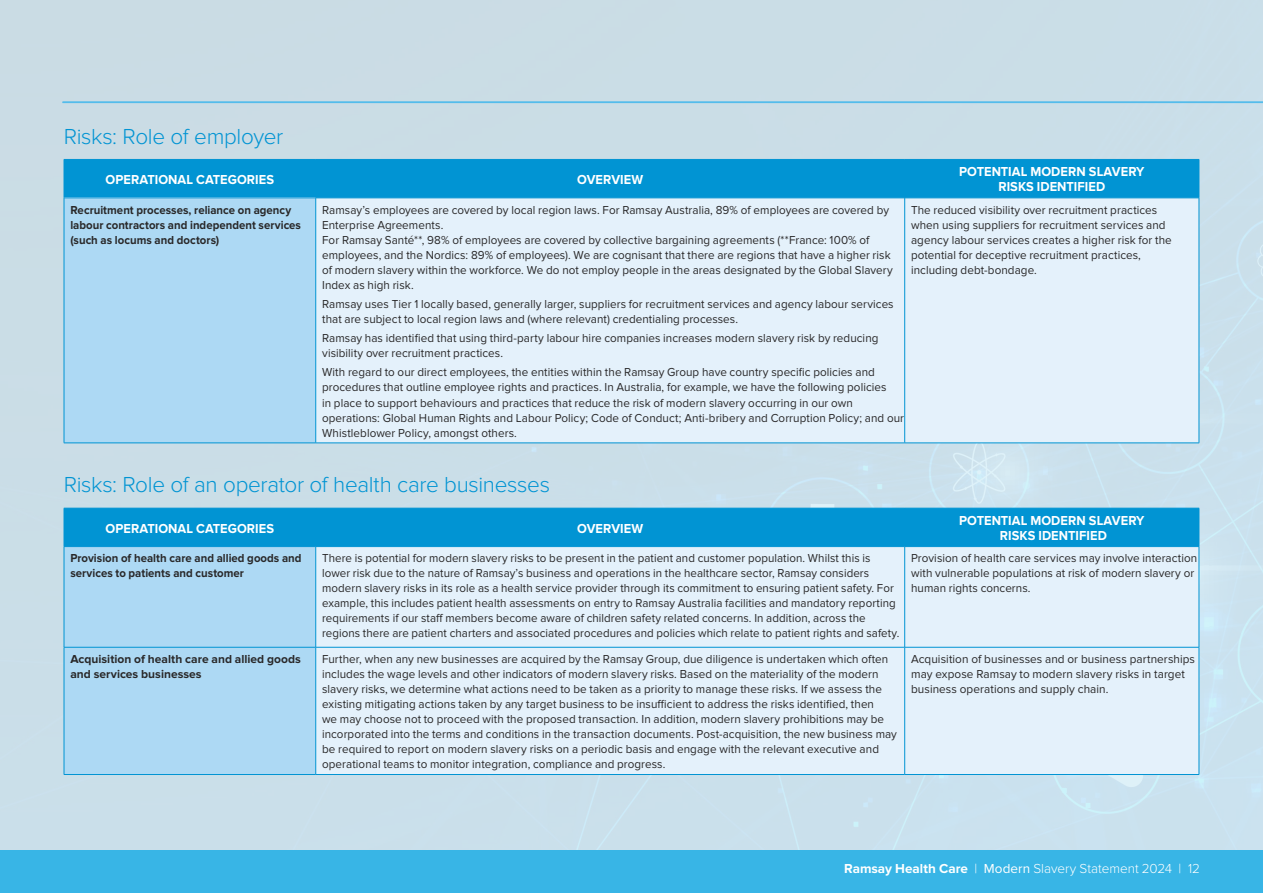
<style>
.page{position:relative;width:1263px;height:893px;background:#fff}
.page>*{position:absolute;margin:0;border:0;box-sizing:border-box;transform-origin:0 0}
.t1{font:300 22.5px "Proxima Nova";letter-spacing:-.015em;color:#0194d3}
.t2{font:700 13.5px/15px "Proxima Nova";letter-spacing:.005em;color:#fff;text-align:center;scale:.95 1}
.t3{font:300 13.5px "Proxima Nova";color:#fff}
.t4{font:12px/15px "Proxima Nova";letter-spacing:.005em;color:#292829}
.t5{font:12px/15px "Proxima Nova";letter-spacing:.005em;color:#292829;scale:.96 1}
.t6{font:700 12px/15px "Proxima Nova";color:#292829;scale:.95 1}
.t7{font:700 12px/15px "Proxima Nova";color:#292829}
.s1{font-weight:700}
.s2{font-weight:400}
</style>
<div class="page">
<div style="left:0;top:0;width:1263px;height:850px;background:#cadee7"></div>
<div style="left:0;top:850px;width:1263px;height:43px;background:#38b5e6"></div>
<div style="left:65px;top:160px;width:1134px;height:38px;background:#0194d3"></div>
<div style="left:64px;top:198px;width:252px;height:245px;background:#add9f4"></div>
<div style="left:316px;top:199px;width:883px;height:244px;background:#e4f1fb"></div>
<hr style="left:64px;top:159px;width:252px;height:1px;background:#0194d3">
<hr style="left:64px;top:160px;width:1px;height:38px;background:#0194d3">
<hr style="left:316px;top:159px;width:589px;height:1px;background:#0194d3">
<hr style="left:315px;top:160px;width:1px;height:38px;background:#0194d3">
<hr style="left:905px;top:159px;width:294px;height:1px;background:#0194d3">
<hr style="left:904px;top:160px;width:1px;height:38px;background:#0194d3">
<hr style="left:1199px;top:160px;width:1px;height:38px;background:#0194d3">
<hr style="left:64px;top:198px;width:252px;height:1px;background:#0194d3">
<hr style="left:64px;top:198px;width:1px;height:245px;background:#0194d3">
<hr style="left:316px;top:198px;width:589px;height:1px;background:#0194d3">
<hr style="left:315px;top:198px;width:1px;height:245px;background:#0194d3">
<hr style="left:905px;top:198px;width:294px;height:1px;background:#0194d3">
<hr style="left:904px;top:198px;width:1px;height:245px;background:#0194d3">
<hr style="left:1199px;top:198px;width:1px;height:245px;background:#0194d3">
<hr style="left:64px;top:443px;width:252px;height:1px;background:#0194d3">
<hr style="left:316px;top:443px;width:589px;height:1px;background:#0194d3">
<hr style="left:905px;top:443px;width:294px;height:1px;background:#0194d3">
<div style="left:65px;top:509px;width:1134px;height:37px;background:#0194d3"></div>
<div style="left:65px;top:547px;width:250px;height:227px;background:#add9f4"></div>
<svg style="left:316px;top:547px;width:883px;height:227px;background:#ddeef9"></svg>
<hr style="left:64px;top:508px;width:252px;height:1px;background:#0194d3">
<hr style="left:64px;top:508px;width:1px;height:38px;background:#0194d3">
<hr style="left:316px;top:508px;width:589px;height:1px;background:#0194d3">
<hr style="left:315px;top:508px;width:1px;height:38px;background:#0194d3">
<hr style="left:905px;top:508px;width:294px;height:1px;background:#0194d3">
<hr style="left:904px;top:508px;width:1px;height:38px;background:#0194d3">
<hr style="left:1199px;top:508px;width:1px;height:38px;background:#0194d3">
<hr style="left:64px;top:546px;width:252px;height:1px;background:#0194d3">
<hr style="left:64px;top:547px;width:1px;height:100px;background:#0194d3">
<hr style="left:316px;top:546px;width:589px;height:1px;background:#0194d3">
<hr style="left:315px;top:547px;width:1px;height:100px;background:#0194d3">
<hr style="left:905px;top:546px;width:294px;height:1px;background:#0194d3">
<hr style="left:904px;top:547px;width:1px;height:100px;background:#0194d3">
<hr style="left:1199px;top:547px;width:1px;height:100px;background:#0194d3">
<hr style="left:64px;top:647px;width:252px;height:1px;background:#0194d3">
<hr style="left:64px;top:647px;width:1px;height:127px;background:#0194d3">
<hr style="left:316px;top:647px;width:589px;height:1px;background:#0194d3">
<hr style="left:315px;top:647px;width:1px;height:127px;background:#0194d3">
<hr style="left:905px;top:647px;width:294px;height:1px;background:#0194d3">
<hr style="left:904px;top:647px;width:1px;height:127px;background:#0194d3">
<hr style="left:1199px;top:647px;width:1px;height:127px;background:#0194d3">
<hr style="left:64px;top:774px;width:252px;height:1px;background:#0194d3">
<hr style="left:316px;top:774px;width:589px;height:1px;background:#0194d3">
<hr style="left:905px;top:774px;width:294px;height:1px;background:#0194d3">
<hr style="left:63px;top:102px;width:1200px;height:1px;background:#54bceb">
<h1 class="t1" style="left:64px;top:123px;width:221px">Risks: Role of employer</h1>
<p class="t2" style="left:106px;top:172px;width:179px">OPERATIONAL CATEGORIES</p>
<p class="t2" style="left:577px;top:172px;width:71px">OVERVIEW</p>
<p class="t2" style="left:959px;top:165px;width:197px">POTENTIAL MODERN SLAVERY<br>RISKS IDENTIFIED</p>
<p class="t6" style="left:70px;top:202px;width:244px">Recruitment processes, reliance on agency labour contractors and independent services (such as locums and doctors)</p>
<p class="t4" style="left:322px;top:202px;width:572px">Ramsay’s employees are covered by local region laws. For Ramsay Australia, 89% of employees are covered by Enterprise Agreements.<br>For Ramsay Santé**, 98% of employees are covered by collective bargaining agreements (**France: 100% of employees, and the Nordics: 89% of employees). We are cognisant that there are regions that have a higher risk of modern slavery within the workforce. We do not employ people in the areas designated by the Global Slavery Index as high risk.</p>
<p class="t4" style="left:322px;top:297px;width:573px">Ramsay uses Tier 1 locally based, generally larger, suppliers for recruitment services and agency labour services that are subject to local region laws and (where relevant) credentialing processes.</p>
<p class="t4" style="left:322px;top:331px;width:558px">Ramsay has identified that using third-party labour hire companies increases modern slavery risk by reducing visibility over recruitment practices.</p>
<p class="t4" style="left:322px;top:365px;width:583px">With regard to our direct employees, the entities within the Ramsay Group have country specific policies and procedures that outline employee rights and practices. In Australia, for example, we have the following policies<br>in place to support behaviours and practices that reduce the risk of modern slavery occurring in our own operations: Global Human Rights and Labour Policy; Code of Conduct; Anti-bribery and Corruption Policy; and our Whistleblower Policy, amongst others.</p>
<p class="t4" style="left:911px;top:202px;width:262px">The reduced visibility over recruitment practices when using suppliers for recruitment services and agency labour services creates a higher risk for the potential for deceptive recruitment practices, including debt-bondage.</p>
<h1 class="t1" style="left:64px;top:472px;width:488px">Risks: Role of an operator of health care businesses</h1>
<p class="t2" style="left:106px;top:521px;width:179px">OPERATIONAL CATEGORIES</p>
<p class="t2" style="left:577px;top:521px;width:71px">OVERVIEW</p>
<p class="t2" style="left:959px;top:513px;width:197px">POTENTIAL MODERN SLAVERY<br>RISKS IDENTIFIED</p>
<p class="t6" style="left:70px;top:551px;width:245px">Provision of health care and allied goods and services to patients and customer</p>
<p class="t5" style="left:322px;top:551px;width:603px">There is potential for modern slavery risks to be present in the patient and customer population. Whilst this is lower risk due to the nature of Ramsay’s business and operations in the healthcare sector, Ramsay considers modern slavery risks in its role as a health service provider through its commitment to ensuring patient safety. For example, this includes patient health assessments on entry to Ramsay Australia facilities and mandatory reporting requirements if our staff members become aware of children safety related concerns. In addition, across the regions there are patient charters and associated procedures and policies which relate to patient rights and safety.</p>
<p class="t4" style="left:911px;top:551px;width:288px">Provision of health care services may involve interaction with vulnerable populations at risk of modern slavery or human rights concerns.</p>
<p class="t7" style="left:70px;top:652px;width:232px">Acquisition of health care and allied goods and services businesses</p>
<p class="t4" style="left:322px;top:652px;width:576px">Further, when any new businesses are acquired by the Ramsay Group, due diligence is undertaken which often includes the wage levels and other indicators of modern slavery risks. Based on the materiality of the modern slavery risks, we determine what actions need to be taken as a priority to manage these risks. If we assess the existing mitigating actions taken by any target business to be insufficient to address the risks identified, then<br>we may choose not to proceed with the proposed transaction. In addition, modern slavery prohibitions may be incorporated into the terms and conditions in the transaction documents. Post-acquisition, the new business may be required to report on modern slavery risks on a periodic basis and engage with the relevant executive and operational teams to monitor integration, compliance and progress.</p>
<p class="t4" style="left:911px;top:652px;width:285px">Acquisition of businesses and or business partnerships may expose Ramsay to modern slavery risks in target business operations and supply chain.</p>
<p class="t3" style="left:844px;top:860px;width:357px"><span class="s1">Ramsay Health Care</span> | <span class="s2">Modern</span> Slavery Statement 2024 | 12</p>
</div>
